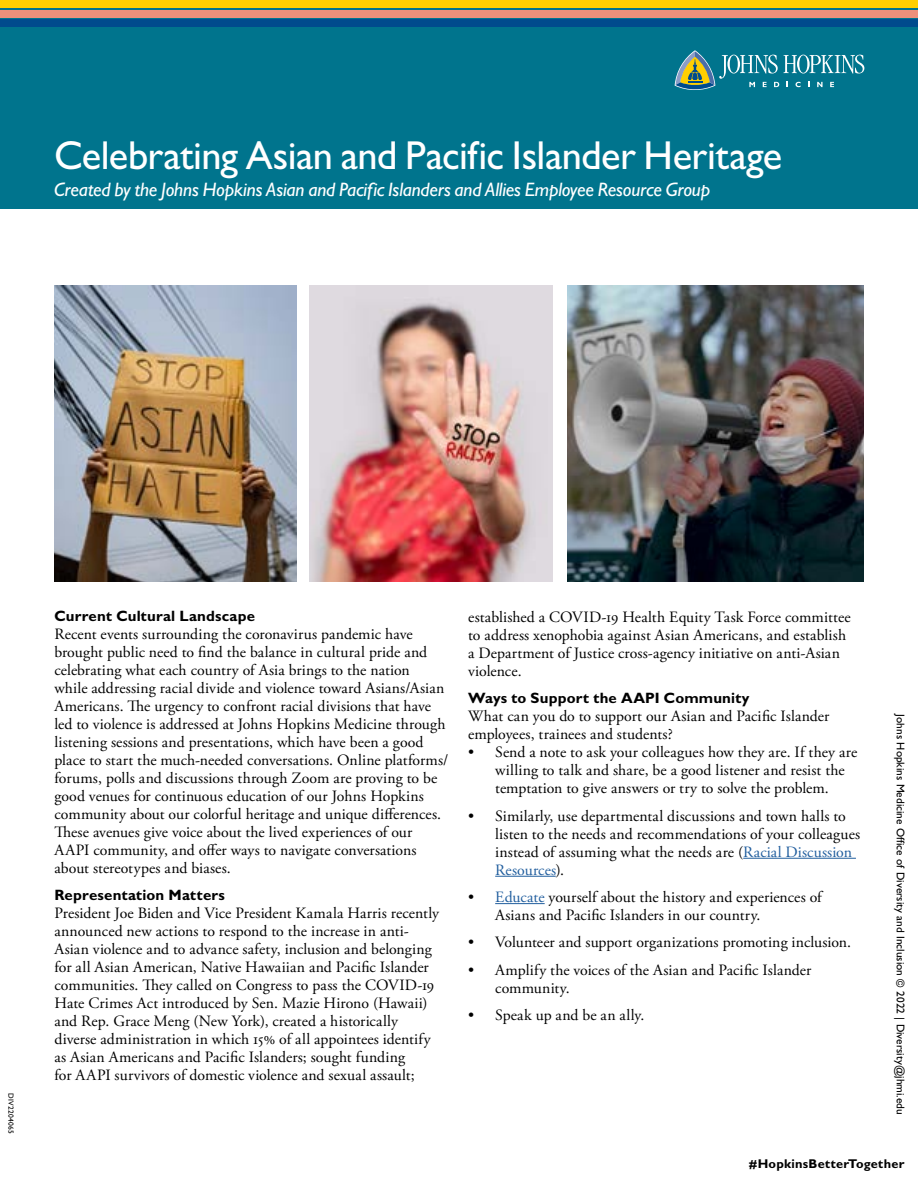
<style>
.page{position:relative;width:918px;height:1188px;background:#fff}
.page>*{position:absolute;margin:0;border:0;box-sizing:border-box;transform-origin:0 0}
.t1{font:500 40.5px "Gill Sans MT Std";letter-spacing:-.015em;color:#fff}
.t2{font:italic 500 19.5px "Gill Sans MT Std";letter-spacing:-.01em;color:#fff}
.t3{font:15.75px/18px "Adobe Garamond Pro";letter-spacing:.005em;color:#000}
.t4{font:700 15px "Gill Sans MT Std";letter-spacing:.01em;color:#000}
.t5{font:700 12.75px "Gill Sans MT Std";letter-spacing:.015em;color:#000}
.t6{font:500 11.25px "Gill Sans MT Std";color:#000}
.t7{font:500 7.5px "Gill Sans MT Std";letter-spacing:.035em;color:#000}
.s1{color:#215e9e}
</style>
<div class="page">
<div style="left:0;top:0;width:918px;height:208px;background:#00748d"></div>
<div style="left:0;top:0;width:918px;height:7px;background:#ffcf01"></div>
<div style="left:0;top:10px;width:918px;height:7px;background:#ec907b"></div>
<div style="left:0;top:20px;width:918px;height:7px;background:#004b8d"></div>
<svg style="left:675px;top:50px;width:189px;height:40px"></svg>
<hr style="left:743px;top:858px;width:113px;height:1px;background:#215e9e">
<hr style="left:495px;top:876px;width:61px;height:1px;background:#215e9e">
<hr style="left:495px;top:903px;width:50px;height:1px;background:#215e9e">
<img style="left:54px;top:285px;width:243px;height:297px">
<img style="left:567px;top:285px;width:297px;height:297px">
<img style="left:310px;top:285px;width:243px;height:297px">
<h1 class="t1" style="left:54px;top:131px;width:730px">Celebrating Asian and Pacific Islander Heritage</h1>
<p class="t2" style="left:54px;top:178px;width:658px">Created by the Johns Hopkins Asian and Pacific Islanders and Allies Employee Resource Group</p>
<p class="t7" style="left:16px;top:1093px;width:42px;rotate:90deg">DIV2204065</p>
<p class="t4" style="left:54px;top:606px;width:202px">Current Cultural Landscape</p>
<p class="t3" style="left:54px;top:625px;width:396px">Recent events surrounding the coronavirus pandemic have brought public need to find the balance in cultural pride and celebrating what each country of Asia brings to the nation<br>while addressing racial divide and violence toward Asians/Asian Americans. The urgency to confront racial divisions that have led to violence is addressed at Johns Hopkins Medicine through listening sessions and presentations, which have been a good place to start the much-needed conversations. Online platforms/ forums, polls and discussions through Zoom are proving to be good venues for continuous education of our Johns Hopkins community about our colorful heritage and unique differences.<br>These avenues give voice about the lived experiences of our AAPI community, and offer ways to navigate conversations about stereotypes and biases.</p>
<p class="t4" style="left:54px;top:886px;width:172px">Representation Matters</p>
<p class="t3" style="left:54px;top:905px;width:386px">President Joe Biden and Vice President Kamala Harris recently announced new actions to respond to the increase in anti-Asian violence and to advance safety, inclusion and belonging for all Asian American, Native Hawaiian and Pacific Islander communities. They called on Congress to pass the COVID-19<br>Hate Crimes Act introduced by Sen. Mazie Hirono (Hawaii) and Rep. Grace Meng (New York), created a historically diverse administration in which 15% of all appointees identify as Asian Americans and Pacific Islanders; sought funding<br>for AAPI survivors of domestic violence and sexual assault;</p>
<p class="t3" style="left:468px;top:608px;width:384px">established a COVID-19 Health Equity Task Force committee to address xenophobia against Asian Americans, and establish a Department of Justice cross-agency initiative on anti-Asian violence.</p>
<p class="t4" style="left:468px;top:689px;width:283px">Ways to Support the AAPI Community</p>
<p class="t3" style="left:468px;top:708px;width:363px">What can you do to support our Asian and Pacific Islander employees, trainees and students?</p>
<p class="t3" style="left:495px;top:744px;width:364px;text-indent:-27px">• Send a note to ask your colleagues how they are. If they are willing to talk and share, be a good listener and resist the temptation to give answers or try to solve the problem.</p>
<p class="t3" style="left:495px;top:807px;width:367px;text-indent:-27px">• Similarly, use departmental discussions and town halls to listen to the needs and recommendations of your colleagues instead of assuming what the needs are (<span class="s1">Racial Discussion Resources</span>).</p>
<p class="t3" style="left:495px;top:889px;width:328px;text-indent:-27px">• <span class="s1">Educate</span> yourself about the history and experiences of<br>Asians and Pacific Islanders in our country.</p>
<p class="t3" style="left:468px;top:934px;width:384px">• Volunteer and support organizations promoting inclusion.</p>
<p class="t3" style="left:495px;top:961px;width:318px;text-indent:-27px">• Amplify the voices of the Asian and Pacific Islander community.</p>
<p class="t3" style="left:468px;top:1007px;width:178px">• Speak up and be an ally.</p>
<p class="t6" style="left:907px;top:714px;width:402px;rotate:90deg">Johns Hopkins Medicine Office of Diversity and Inclusion © 2022 | Diversity@jhmi.edu</p>
<p class="t5" style="left:749px;top:1156px;width:157px">#HopkinsBetterTogether</p>
</div>
